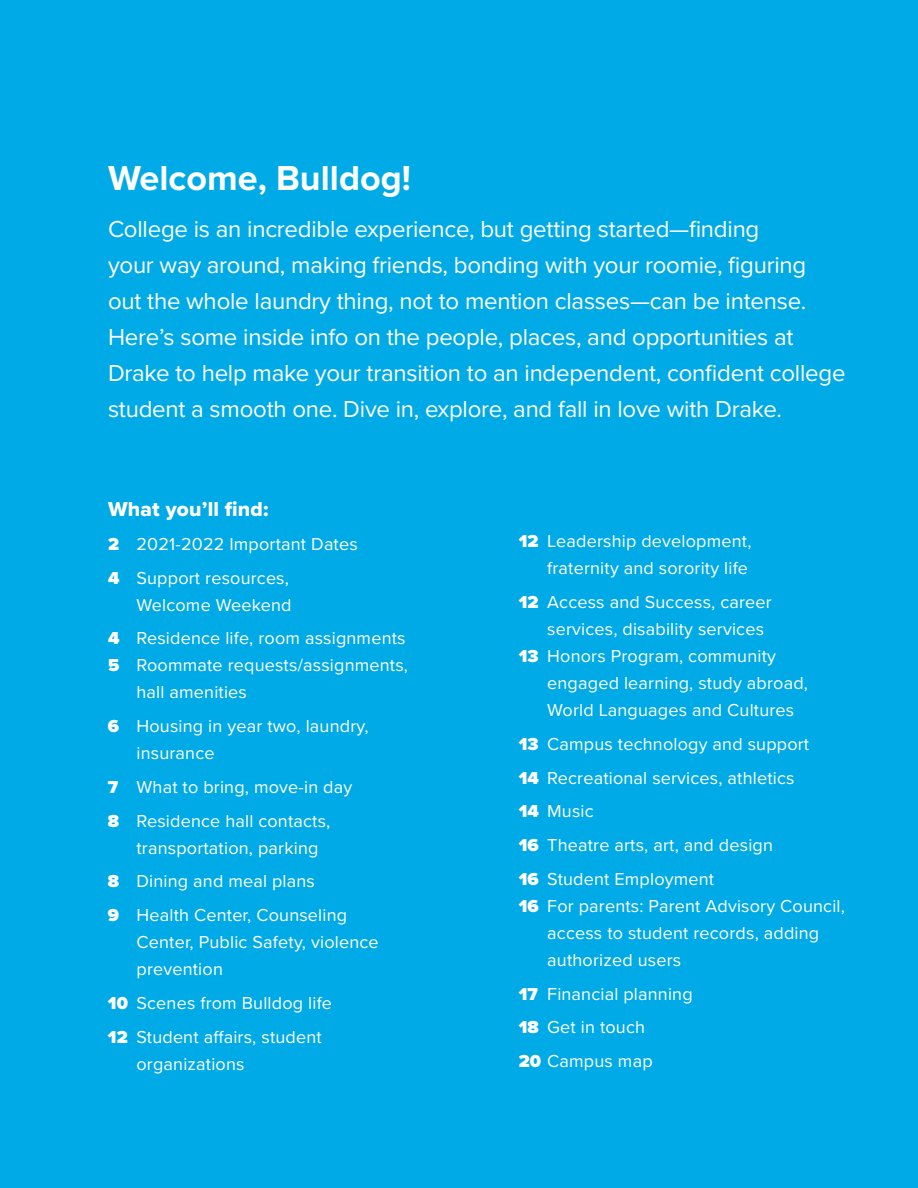
<style>
.page{position:relative;width:918px;height:1188px;background:#00aae7}
.page>*{position:absolute;margin:0;border:0;box-sizing:border-box;transform-origin:0 0}
.t1{font:700 36px "Proxima Nova";color:#fff}
.t2{font:24px/36px "Proxima Nova";letter-spacing:-.01em;color:#fff}
.t3{font:21px "Proxima Nova Extrabld";letter-spacing:.01em;color:#fff}
.t4{font:18px/33.8px "Proxima Nova";letter-spacing:.01em;color:#fff}
.s1{font-weight:900}
</style>
<div class="page">
<h1 class="t1" style="left:108px;top:152px;width:305px">Welcome, Bulldog!</h1>
<p class="t2" style="left:108px;top:210px;width:739px">College is an incredible experience, but getting started—finding<br>your way around, making friends, bonding with your roomie, figuring out the whole laundry thing, not to mention classes—can be intense.<br>Here’s some inside info on the people, places, and opportunities at Drake to help make your transition to an independent, confident college student a smooth one. Dive in, explore, and fall in love with Drake.</p>
<p class="t3" style="left:108px;top:493px;width:162px">What you’ll find:</p>
<p class="t4" style="left:108px;top:526px;width:251px"><span class="s1">2</span> 2021-2022 Important Dates<br><span class="s1">4</span> Support resources,</p>
<p class="t4" style="left:108px;top:587px;width:299px;text-indent:28px">Welcome Weekend<br><span class="s1">4</span> Residence life, room assignments</p>
<p class="t4" style="left:136px;top:651px;width:273px;line-height:27px;text-indent:-28px"><span class="s1">5</span> Roommate requests/assignments, hall amenities</p>
<p class="t4" style="left:136px;top:712px;width:234px;line-height:27px;text-indent:-28px"><span class="s1">6</span> Housing in year two, laundry, insurance</p>
<p class="t4" style="left:108px;top:769px;width:246px"><span class="s1">7</span> What to bring, move-in day<br><span class="s1">8</span> Residence hall contacts,</p>
<p class="t4" style="left:108px;top:830px;width:241px;text-indent:28px">transportation, parking<br><span class="s1">8</span> Dining and meal plans<br><span class="s1">9</span> Health Center, Counseling</p>
<p class="t4" style="left:136px;top:928px;width:244px;line-height:27px">Center, Public Safety, violence prevention</p>
<p class="t4" style="left:108px;top:985px;width:226px"><span class="s1">10</span> Scenes from Bulldog life<br><span class="s1">12</span> Student affairs, student</p>
<p class="t4" style="left:136px;top:1046px;width:110px">organizations</p>
<p class="t4" style="left:519px;top:527px;width:234px;line-height:27px;text-align:right"><span class="s1">12</span> Leadership development, fraternity and sorority life</p>
<p class="t4" style="left:519px;top:585px;width:255px"><span class="s1">12</span> Access and Success, career</p>
<p class="t4" style="left:547px;top:612px;width:218px">services, disability services</p>
<p class="t4" style="left:519px;top:639px;width:259px"><span class="s1">13</span> Honors Program, community</p>
<p class="t4" style="left:547px;top:666px;width:262px">engaged learning, study abroad,</p>
<p class="t4" style="left:547px;top:693px;width:249px">World Languages and Cultures</p>
<p class="t4" style="left:519px;top:726px;width:292px"><span class="s1">13</span> Campus technology and support<br><span class="s1">14</span> Recreational services, athletics<br><span class="s1">14</span> Music<br><span class="s1">16</span> Theatre arts, art, and design<br><span class="s1">16</span> Student Employment</p>
<p class="t4" style="left:547px;top:892px;width:299px;line-height:27px;text-indent:-28px"><span class="s1">16</span> For parents: Parent Advisory Council, access to student records, adding authorized users</p>
<p class="t4" style="left:519px;top:976px;width:175px"><span class="s1">17</span> Financial planning<br><span class="s1">18</span> Get in touch<br><span class="s1">20</span> Campus map</p>
</div>
